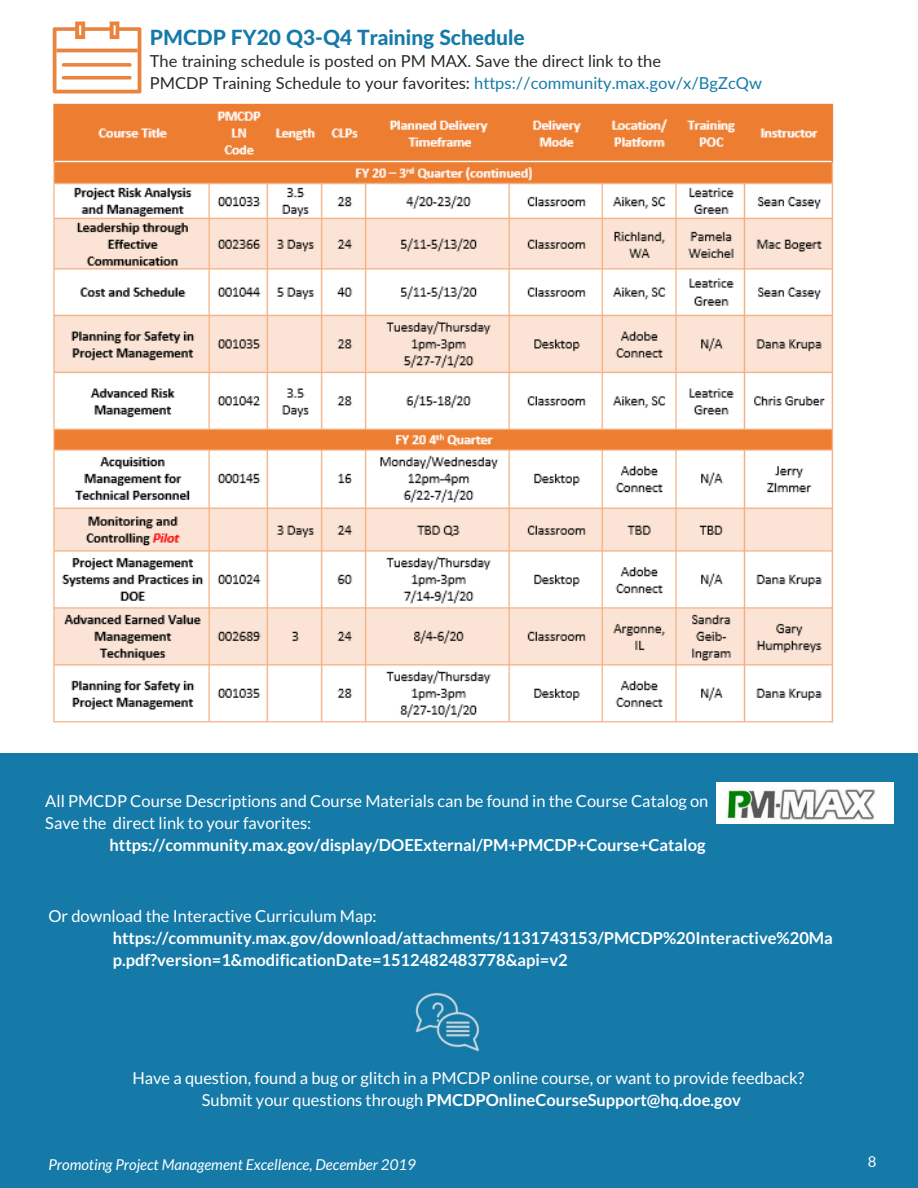
<style>
.page{position:relative;width:918px;height:1188px;background:#fff}
.page>*{position:absolute;margin:0;border:0;box-sizing:border-box;transform-origin:0 0}
.t1{font:800 21px "Lato Latin";color:#157aa8}
.t2{font:16.5px/22.2px "Lato";color:#fff;text-align:center}
.t3{font:700 16.5px/22.2px "Lato";color:#fff}
.t4{font:16.5px/22.5px "Lato";color:#282828}
.t5{font:italic 15px "Lato";color:#fff}
.t6{font:15px "Lato";color:#fff}
.s1{color:#157aa8}
.s2{font-weight:700}
</style>
<div class="page">
<div style="left:0;top:754px;width:918px;height:434px;background:#157aa8"></div>
<img style="left:717px;top:782px;width:177px;height:42px">
<img style="left:415px;top:992px;width:65px;height:60px">
<img style="left:52px;top:78px;width:782px;height:645px">
<svg style="left:53px;top:22px;width:89px;height:72px"></svg>
<p class="t1" style="left:150px;top:24px;width:376px">PMCDP FY20 Q3-Q4 Training Schedule</p>
<p class="t4" style="left:150px;top:49px;width:614px">The training schedule is posted on PM MAX. Save the direct link to the<br>PMCDP Training Schedule to your favorites: <span class="s1">https://community.max.gov/x/BgZcQw</span></p>
<p class="t2" style="left:45px;top:790px;width:665px;text-align:left">All PMCDP Course Descriptions and Course Materials can be found in the Course Catalog on<br>Save the direct link to your favorites:</p>
<p class="t3" style="left:110px;top:834px;width:597px">https://community.max.gov/display/DOEExternal/PM+PMCDP+Course+Catalog</p>
<p class="t2" style="left:48px;top:904px;width:330px">Or download the Interactive Curriculum Map:</p>
<p class="t3" style="left:113px;top:926px;width:722px">https://community.max.gov/download/attachments/1131743153/PMCDP%20Interactive%20Ma p.pdf?version=1&amp;modificationDate=1512482483778&amp;api=v2</p>
<p class="t2" style="left:132px;top:1067px;width:673px">Have a question, found a bug or glitch in a PMCDP online course, or want to provide feedback?<br>Submit your questions through <span class="s2">PMCDPOnlineCourseSupport@hq.doe.gov</span></p>
<p class="t5" style="left:48px;top:1155px;width:369px">Promoting Project Management Excellence, December 2019</p>
<p class="t6" style="left:868px;top:1152px;width:10px">8</p>
</div>
